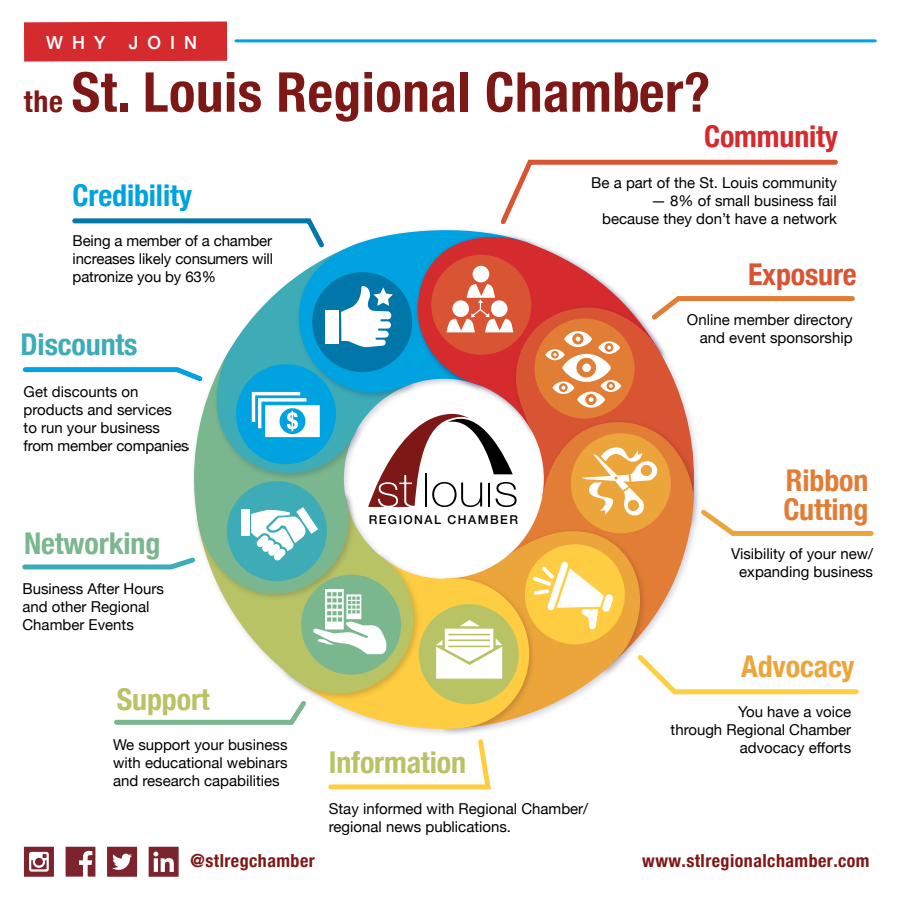
<style>
.page{position:relative;width:900px;height:900px;background:#fff}
.page>*{position:absolute;margin:0;border:0;box-sizing:border-box;transform-origin:0 0}
.t1{font:700 condensed 55px "Helvetica Neue";letter-spacing:.01em;color:#7e1816}
.t2{font:700 condensed 30px "Helvetica Neue";letter-spacing:-.005em;color:#b8c366}
.t3{font:700 condensed 30px/28.8px "Helvetica Neue";letter-spacing:-.005em;color:#e27d36}
.t4{font:700 condensed 30px "Helvetica Neue";letter-spacing:-.005em;color:#00a2df}
.t5{font:700 condensed 30px "Helvetica Neue";letter-spacing:-.005em;color:#7ab78e}
.t6{font:700 condensed 30px "Helvetica Neue";letter-spacing:-.005em;color:#3dacb7}
.t7{font:700 condensed 30px "Helvetica Neue";letter-spacing:-.005em;color:#d52b2e}
.t8{font:700 condensed 30px "Helvetica Neue";letter-spacing:-.005em;color:#eca53a}
.t9{font:700 condensed 30px "Helvetica Neue";letter-spacing:-.005em;color:#d95433}
.t10{font:700 condensed 18px "Helvetica Neue";letter-spacing:.025em;color:#7e1816}
.t11{font:500 18px "Helvetica Neue";letter-spacing:.495em;color:#fff}
.t12{font:15px/18px "Helvetica Neue";color:#000}
.t13{font:500 12.15px "Helvetica Neue";letter-spacing:.12em;color:#010101}
.s1{font-size:30px}
</style>
<div class="page">
<svg style="left:216px;top:279px;width:77px;height:113px;fill:#3dacb7"></svg>
<svg style="left:299px;top:229px;width:164px;height:163px;fill:#00a2df"></svg>
<img style="left:412px;top:232px;width:6px;height:160px">
<svg style="left:418px;top:230px;width:209px;height:162px;fill:#d52b2e"></svg>
<img style="left:510px;top:302px;width:122px;height:90px">
<svg style="left:513px;top:307px;width:177px;height:110px;fill:#d95433"></svg>
<img style="left:519px;top:417px;width:180px;height:115px">
<svg style="left:519px;top:422px;width:175px;height:209px;fill:#e27d36"></svg>
<img style="left:644px;top:526px;width:6px;height:112px">
<svg style="left:517px;top:525px;width:127px;height:190px;fill:#eca53a"></svg>
<img style="left:402px;top:550px;width:137px;height:184px">
<svg style="left:327px;top:555px;width:202px;height:174px;fill:#ffcd41"></svg>
<img style="left:311px;top:679px;width:113px;height:24px">
<svg style="left:289px;top:679px;width:125px;height:15px"></svg>
<div style="left:236px;top:364px;width:100px;height:100px;background:#00a2df;border-radius:50%"></div>
<div style="left:431px;top:255px;width:100px;height:100px;background:#d95433;border-radius:50%"></div>
<div style="left:473px;top:266px;width:16px;height:16px;background:#fff;border-radius:50%"></div>
<svg style="left:446px;top:284px;width:67px;height:48px"></svg>
<div style="left:419px;top:604px;width:100px;height:100px;background:#b8c366;border-radius:50%"></div>
<div style="left:525px;top:544px;width:100px;height:100px;background:#ffcd41;border-radius:50%"></div>
<svg style="left:533px;top:561px;width:81px;height:69px"></svg>
<div style="left:571px;top:433px;width:100px;height:100px;background:#eca53a;border-radius:50%"></div>
<svg style="left:582px;top:446px;width:76px;height:71px"></svg>
<div style="left:535px;top:319px;width:100px;height:100px;background:#e27d36;border-radius:50%"></div>
<svg style="left:545px;top:331px;width:76px;height:77px"></svg>
<div style="left:312px;top:272px;width:100px;height:100px;background:#0076a9;border-radius:50%"></div>
<svg style="left:341px;top:286px;width:52px;height:61px"></svg>
<div style="left:326px;top:310px;width:13px;height:33px;background:#fff"></div>
<svg style="left:328px;top:739px;width:163px;height:51px"></svg>
<svg style="left:633px;top:650px;width:226px;height:47px"></svg>
<svg style="left:697px;top:505px;width:177px;height:31px"></svg>
<svg style="left:647px;top:296px;width:208px;height:28px"></svg>
<svg style="left:500px;top:159px;width:338px;height:66px"></svg>
<svg style="left:72px;top:218px;width:256px;height:34px"></svg>
<svg style="left:22px;top:367px;width:181px;height:15px"></svg>
<svg style="left:114px;top:701px;width:192px;height:24px"></svg>
<svg style="left:22px;top:392px;width:495px;height:287px"></svg>
<div style="left:24px;top:22px;width:203px;height:40px;background:#d52b2e"></div>
<hr style="left:236px;top:39px;width:639px;height:3px;background:#00a2df">
<svg style="left:24px;top:847px;width:30px;height:30px"></svg>
<svg style="left:66px;top:847px;width:29px;height:30px"></svg>
<svg style="left:149px;top:847px;width:30px;height:30px"></svg>
<svg style="left:107px;top:847px;width:30px;height:30px"></svg>
<p class="t11" style="left:46px;top:28px;width:61px">WHY</p>
<p class="t11" style="left:129px;top:28px;width:70px">JOIN</p>
<h1 class="t1" style="left:24px;top:46px;width:688px"><span class="s1">the</span> St. Louis Regional Chamber?</h1>
<h2 class="t4" style="left:73px;top:171px;width:121px">Credibility</h2>
<p class="t12" style="left:73px;top:233px;width:202px;text-align:justify">Being a member of a chamber increases likely consumers will patronize you by 63%</p>
<h2 class="t6" style="left:21px;top:320px;width:119px">Discounts</h2>
<p class="t12" style="left:24px;top:384px;width:167px">Get discounts on products and services to run your business from member companies</p>
<h2 class="t5" style="left:24px;top:518px;width:138px">Networking</h2>
<p class="t12" style="left:22px;top:580px;width:143px">Business After Hours and other Regional<br>Chamber Events</p>
<h2 class="t2" style="left:117px;top:674px;width:94px">Support</h2>
<p class="t12" style="left:113px;top:736px;width:176px;text-align:justify">We support your business with educational webinars and research capabilities</p>
<h2 class="t7" style="left:704px;top:111px;width:136px">Community</h2>
<p class="t12" style="left:591px;top:175px;width:247px">Be a part of the St. Louis community</p>
<p class="t12" style="left:602px;top:193px;width:236px;text-align:right">— 8% of small business fail because they don’t have a network</p>
<h2 class="t9" style="left:748px;top:249px;width:110px">Exposure</h2>
<p class="t13" style="left:369px;top:510px;width:151px">REGIONAL CHAMBER</p>
<h2 class="t2" style="left:329px;top:738px;width:139px">Information</h2>
<p class="t12" style="left:329px;top:800px;width:261px">Stay informed with Regional Chamber/ regional news publications.</p>
<p class="t12" style="left:687px;top:311px;width:167px;text-align:right">Online member directory and event sponsorship</p>
<h2 class="t3" style="left:783px;top:464px;width:87px">Ribbon<br>Cutting</h2>
<p class="t12" style="left:731px;top:546px;width:143px;text-align:center">Visibility of your new/ expanding business</p>
<h2 class="t8" style="left:741px;top:641px;width:115px">Advocacy</h2>
<p class="t12" style="left:671px;top:703px;width:182px;text-align:right">You have a voice<br>through Regional Chamber advocacy efforts</p>
<p class="t10" style="left:191px;top:846px;width:126px">@stlregchamber</p>
<p class="t10" style="left:642px;top:846px;width:229px">www.stlregionalchamber.com</p>
</div>
